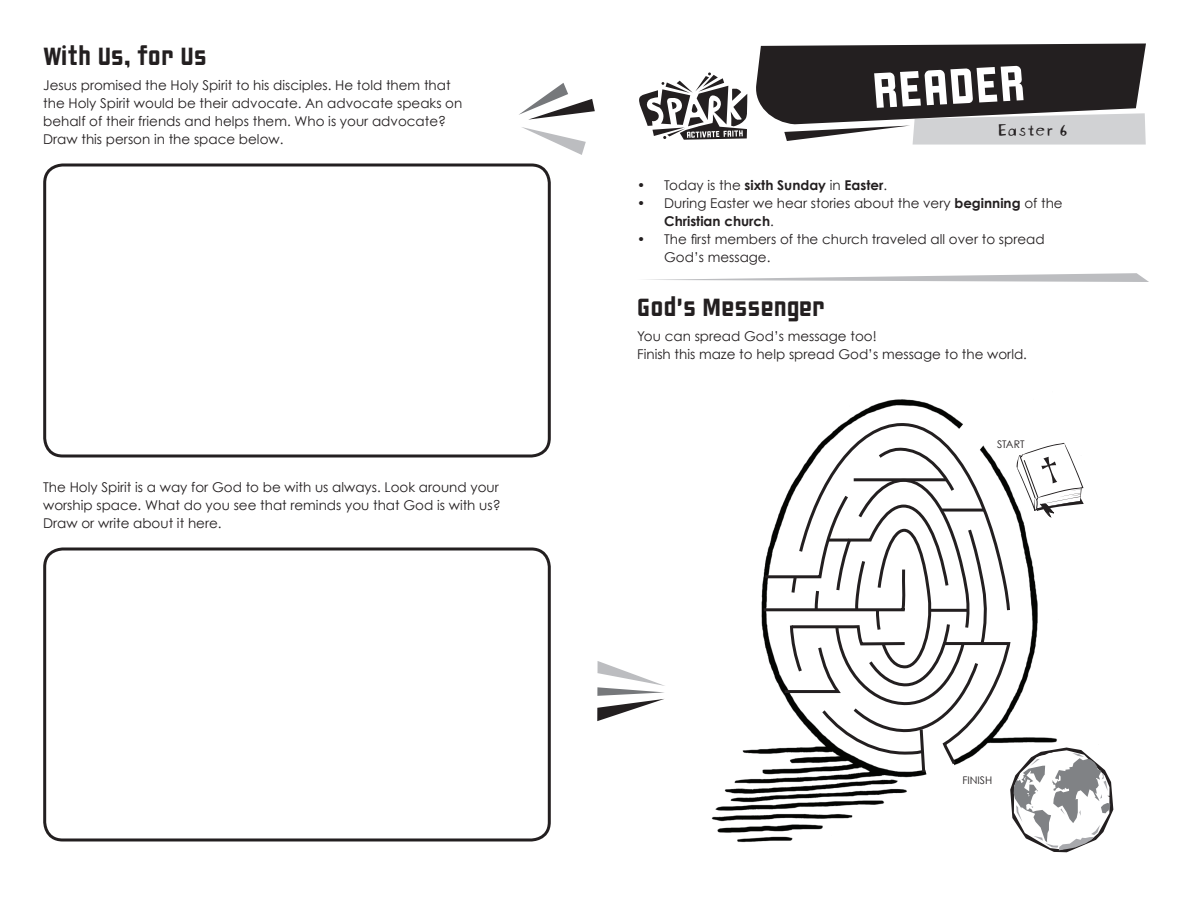
<style>
.page{position:relative;width:1188px;height:918px;background:#fff}
.page>*{position:absolute;margin:0;border:0;box-sizing:border-box;transform-origin:0 0}
.t1{font:54px "Liquorstore";color:#fff}
.t2{font:27px "Liquorstore";color:#231f20}
.t3{font:18px "Blockhead Uplugged";color:#231f20}
.t4{font:13.5px/18px "Century Gothic";color:#231f20}
.t5{font:700 13.5px "Century Gothic";color:#231f20}
.t6{font:10.5px "Century Gothic";color:#231f20}
.s1{font-weight:400}
.s2{font-weight:700}
</style>
<div class="page">
<svg style="left:519px;top:83px;width:76px;height:37px"></svg>
<svg style="left:522px;top:127px;width:64px;height:28px"></svg>
<svg style="left:756px;top:44px;width:390px;height:101px;background:#5b5859"></svg>
<svg style="left:639px;top:72px;width:108px;height:68px"></svg>
<svg style="left:646px;top:273px;width:503px;height:9px"></svg>
<div style="left:43px;top:164px;width:508px;height:294px;border:3px solid #231f20;border-radius:18px"></div>
<div style="left:43px;top:548px;width:508px;height:293px;border:3px solid #231f20;border-radius:18px"></div>
<img style="left:711px;top:399px;width:353px;height:444px">
<svg style="left:788px;top:421px;width:224px;height:56px"></svg>
<svg style="left:953px;top:409px;width:45px;height:46px"></svg>
<svg style="left:924px;top:775px;width:38px;height:23px"></svg>
<svg style="left:761px;top:477px;width:251px;height:298px"></svg>
<svg style="left:1016px;top:443px;width:68px;height:75px"></svg>
<svg style="left:597px;top:661px;width:68px;height:60px"></svg>
<svg style="left:1007px;top:744px;width:107px;height:109px"></svg>
<h2 class="t2" style="left:43px;top:40px;width:165px">With Us, for Us</h2>
<p class="t4" style="left:43px;top:76px;width:421px">Jesus promised the Holy Spirit to his disciples. He told them that the Holy Spirit would be their advocate. An advocate speaks on behalf of their friends and helps them. Who is your advocate?<br>Draw this person in the space below.</p>
<p class="t4" style="left:43px;top:478px;width:459px">The Holy Spirit is a way for God to be with us always. Look around your worship space. What do you see that reminds you that God is with us?<br>Draw or write about it here.</p>
<h1 class="t1" style="left:871px;top:58px;width:154px;rotate:-3deg">READER</h1>
<h3 class="t3" style="left:997px;top:115px;width:72px">Easter 6</h3>
<p class="t5" style="left:637px;top:177px;width:251px"><span class="s1">• Today is the</span> sixth Sunday <span class="s1">in</span> Easter<span class="s1">.</span></p>
<p class="t4" style="left:664px;top:194px;width:400px;text-indent:-27px">• During Easter we hear stories about the very <span class="s2">beginning</span> of the<br><span class="s2">Christian church</span>.</p>
<p class="t4" style="left:664px;top:230px;width:382px;text-indent:-27px">• The first members of the church traveled all over to spread<br>God’s message.</p>
<h2 class="t2" style="left:637px;top:291px;width:190px">God’s Messenger</h2>
<p class="t4" style="left:637px;top:327px;width:391px">You can spread God’s message too!<br>Finish this maze to help spread God’s message to the world.</p>
<p class="t6" style="left:997px;top:438px;width:29px">START</p>
<p class="t6" style="left:962px;top:773px;width:32px">FINISH</p>
</div>
